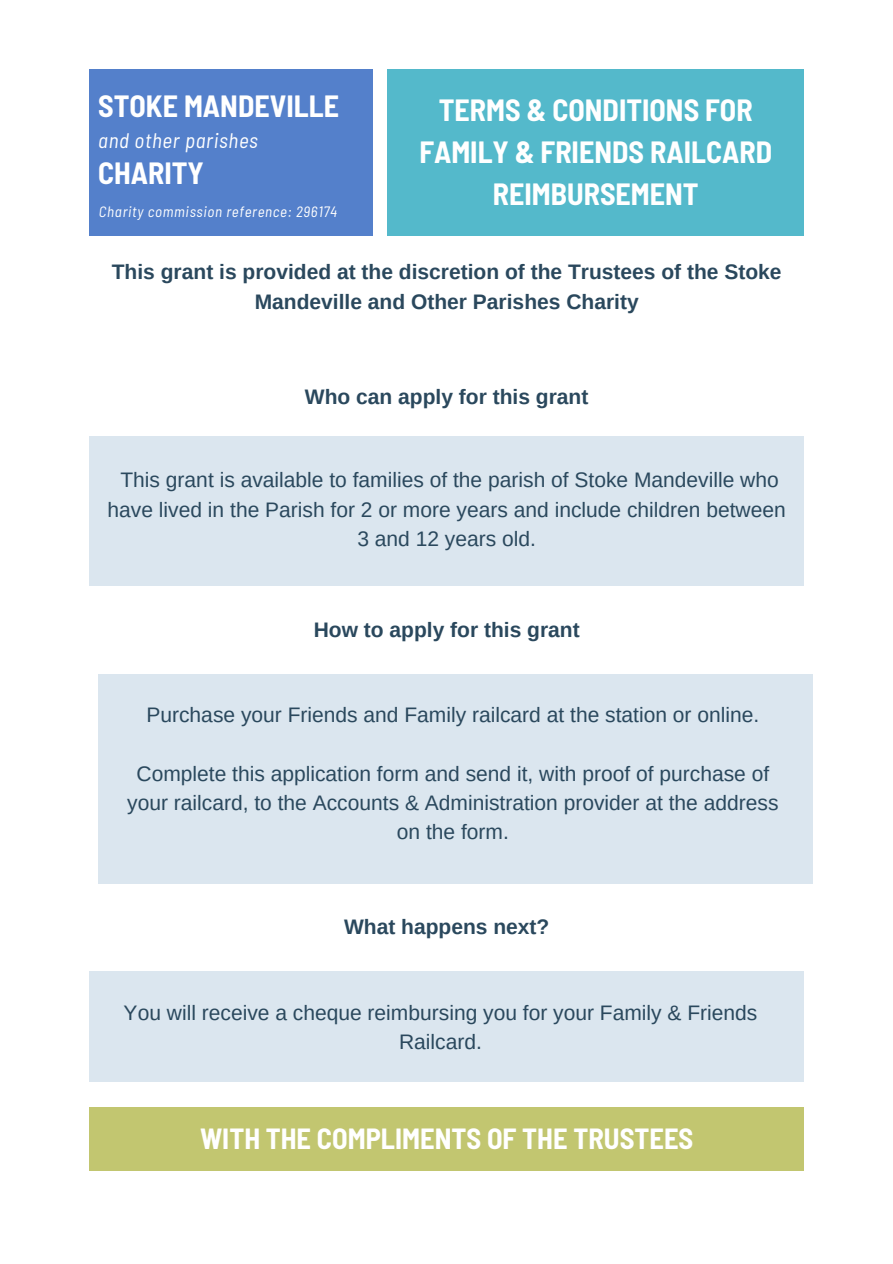
<style>
.page{position:relative;width:893px;height:1264px;background:#fff}
.page>*{position:absolute;margin:0;border:0;box-sizing:border-box;transform-origin:0 0}
.t1{font:700 semi-condensed 30px/41.7px "Barlow";color:#fff;text-align:center}
.t2{font:700 semi-condensed 28.5px "Barlow";color:#fff}
.t3{font:21px/29.2px "Arimo";color:#2a485d;text-align:center}
.t4{font:700 21px/29.2px "Arimo";color:#2a485d;text-align:center}
.t5{font:italic semi-condensed 21px "Barlow";letter-spacing:.035em;color:#fff}
.t6{font:italic semi-condensed 15px "Barlow";letter-spacing:.045em;color:#fff}
</style>
<div class="page">
<div style="left:89px;top:69px;width:284px;height:166px;background:#5480cb"></div>
<div style="left:387px;top:69px;width:416px;height:166px;background:#54b9cb"></div>
<div style="left:89px;top:436px;width:715px;height:149px;background:#dbe6ef"></div>
<div style="left:98px;top:674px;width:714px;height:209px;background:#dbe6ef"></div>
<div style="left:89px;top:971px;width:714px;height:111px;background:#dbe6ef"></div>
<div style="left:89px;top:1107px;width:715px;height:63px;background:#c2c670"></div>
<h1 class="t1" style="left:98px;top:85px;width:242px">STOKE MANDEVILLE</h1>
<h3 class="t5" style="left:98px;top:127px;width:161px">and other parishes</h3>
<h1 class="t1" style="left:98px;top:151px;width:107px">CHARITY</h1>
<h1 class="t6" style="left:99px;top:202px;width:240px">Charity commission reference: 296174</h1>
<p class="t1" style="left:419px;top:88px;width:354px">TERMS &amp; CONDITIONS FOR<br>FAMILY &amp; FRIENDS RAILCARD<br>REIMBURSEMENT</p>
<h2 class="t4" style="left:112px;top:257px;width:671px">This grant is provided at the discretion of the Trustees of the Stoke<br>Mandeville and Other Parishes Charity</h2>
<h3 class="t4" style="left:305px;top:381px;width:285px">Who can apply for this grant</h3>
<h2 class="t3" style="left:108px;top:465px;width:679px">This grant is available to families of the parish of Stoke Mandeville who have lived in the Parish for 2 or more years and include children between<br>3 and 12 years old.</h2>
<h2 class="t4" style="left:314px;top:614px;width:267px">How to apply for this grant</h2>
<h3 class="t3" style="left:146px;top:700px;width:614px">Purchase your Friends and Family railcard at the station or online.</h3>
<h3 class="t3" style="left:127px;top:758px;width:652px">Complete this application form and send it, with proof of purchase of your railcard, to the Accounts &amp; Administration provider at the address on the form.</h3>
<h2 class="t4" style="left:344px;top:912px;width:207px">What happens next?</h2>
<h3 class="t3" style="left:124px;top:998px;width:635px">You will receive a cheque reimbursing you for your Family &amp; Friends<br>Railcard.</h3>
<h1 class="t2" style="left:200px;top:1120px;width:495px">WITH THE COMPLIMENTS OF THE TRUSTEES</h1>
</div>
